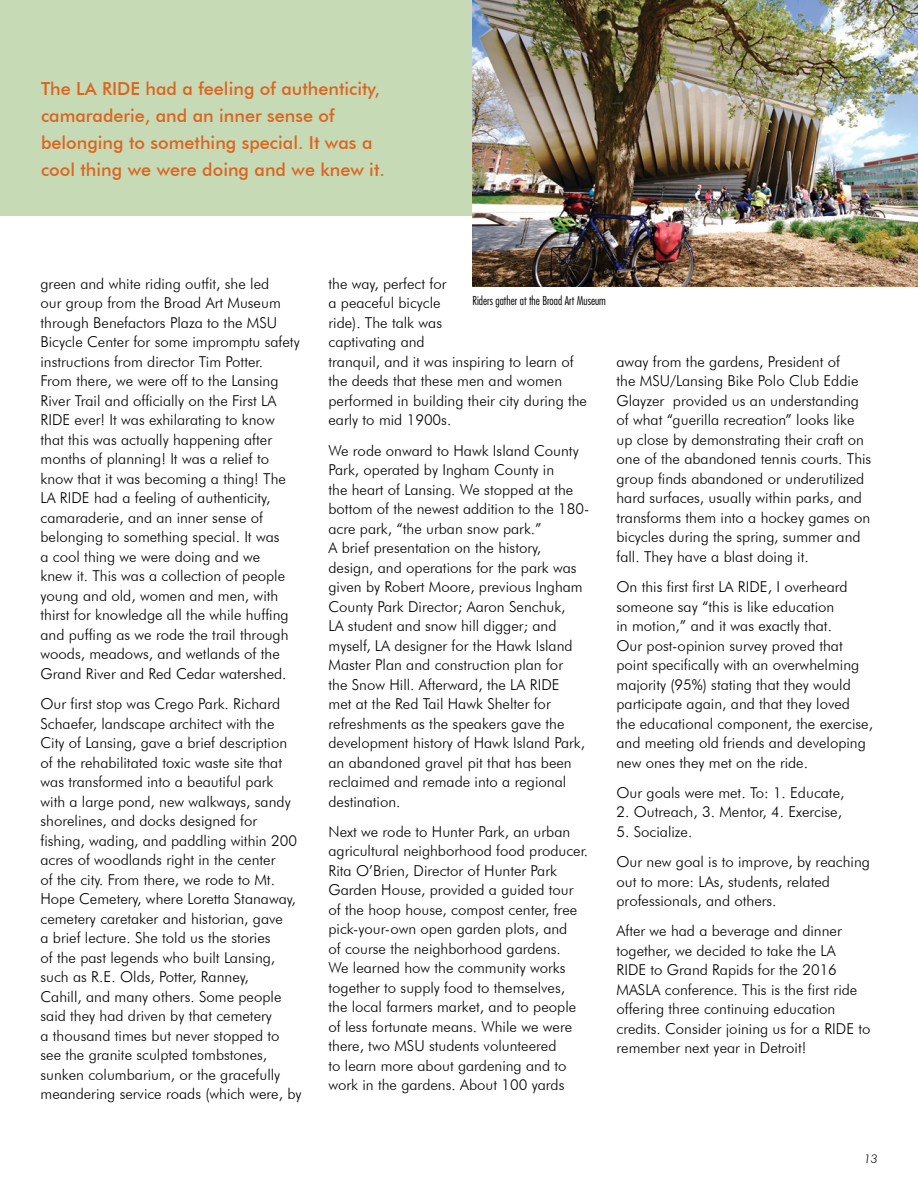
<style>
.page{position:relative;width:918px;height:1188px;background:#fff}
.page>*{position:absolute;margin:0;border:0;box-sizing:border-box;transform-origin:0 0}
.t1{font:500 18px/27px "Futura BT";color:#dc651e}
.Body_copy{font:300 15px/19.5px "Futura BT";color:#000}
.t2{font:300 condensed 12px "Futura";color:#000}
.t3{font:italic 300 12px "Futura BT";color:#000}
</style>
<div class="page">
<div style="left:0;top:0;width:918px;height:216px;background:#c6dab6"></div>
<img style="left:472px;top:0;width:446px;height:286px">
<p class="t1" style="left:41px;top:75px;width:345px">The LA RIDE had a feeling of authenticity, camaraderie, and an inner sense of belonging to something special. It was a cool thing we were doing and we knew it.</p>
<p class="Body_copy" style="left:40px;top:274px;width:261px">green and white riding outfit, she led<br>our group from the Broad Art Museum through Benefactors Plaza to the MSU Bicycle Center for some impromptu safety instructions from director Tim Potter.<br>From there, we were off to the Lansing River Trail and officially on the First LA RIDE ever! It was exhilarating to know that this was actually happening after months of planning! It was a relief to know that it was becoming a thing! The LA RIDE had a feeling of authenticity, camaraderie, and an inner sense of belonging to something special. It was<br>a cool thing we were doing and we<br>knew it. This was a collection of people young and old, women and men, with thirst for knowledge all the while huffing and puffing as we rode the trail through woods, meadows, and wetlands of the Grand River and Red Cedar watershed.</p>
<p class="Body_copy" style="left:40px;top:694px;width:263px">Our first stop was Crego Park. Richard Schaefer, landscape architect with the City of Lansing, gave a brief description of the rehabilitated toxic waste site that was transformed into a beautiful park with a large pond, new walkways, sandy shorelines, and docks designed for fishing, wading, and paddling within 200 acres of woodlands right in the center<br>of the city. From there, we rode to Mt.<br>Hope Cemetery, where Loretta Stanaway, cemetery caretaker and historian, gave<br>a brief lecture. She told us the stories<br>of the past legends who built Lansing, such as R.E. Olds, Potter, Ranney,<br>Cahill, and many others. Some people said they had driven by that cemetery<br>a thousand times but never stopped to see the granite sculpted tombstones, sunken columbarium, or the gracefully meandering service roads (which were, by</p>
<p class="Body_copy" style="left:328px;top:274px;width:260px">the way, perfect for<br>a peaceful bicycle<br>ride). The talk was<br>captivating and<br>tranquil, and it was inspiring to learn of the deeds that these men and women performed in building their city during the early to mid 1900s.</p>
<p class="Body_copy" style="left:328px;top:440px;width:262px">We rode onward to Hawk Island County Park, operated by Ingham County in<br>the heart of Lansing. We stopped at the bottom of the newest addition to the 180- acre park, “the urban snow park.”<br>A brief presentation on the history, design, and operations for the park was given by Robert Moore, previous Ingham County Park Director; Aaron Senchuk,<br>LA student and snow hill digger; and myself, LA designer for the Hawk Island Master Plan and construction plan for<br>the Snow Hill. Afterward, the LA RIDE<br>met at the Red Tail Hawk Shelter for refreshments as the speakers gave the development history of Hawk Island Park, an abandoned gravel pit that has been reclaimed and remade into a regional destination.</p>
<p class="Body_copy" style="left:328px;top:822px;width:261px">Next we rode to Hunter Park, an urban agricultural neighborhood food producer.<br>Rita O’Brien, Director of Hunter Park Garden House, provided a guided tour of the hoop house, compost center, free pick-your-own open garden plots, and<br>of course the neighborhood gardens.<br>We learned how the community works together to supply food to themselves,<br>the local farmers market, and to people of less fortunate means. While we were there, two MSU students volunteered<br>to learn more about gardening and to work in the gardens. About 100 yards</p>
<p class="t2" style="left:472px;top:293px;width:135px">Riders gather at the Broad Art Museum</p>
<p class="Body_copy" style="left:616px;top:352px;width:256px">away from the gardens, President of<br>the MSU/Lansing Bike Polo Club Eddie Glayzer provided us an understanding of what “guerilla recreation” looks like up close by demonstrating their craft on one of the abandoned tennis courts. This group finds abandoned or underutilized hard surfaces, usually within parks, and transforms them into a hockey games on bicycles during the spring, summer and fall. They have a blast doing it.</p>
<p class="Body_copy" style="left:616px;top:577px;width:258px">On this first first LA RIDE, I overheard someone say “this is like education<br>in motion,” and it was exactly that.<br>Our post-opinion survey proved that point specifically with an overwhelming majority (95%) stating that they would participate again, and that they loved<br>the educational component, the exercise, and meeting old friends and developing new ones they met on the ride.</p>
<p class="Body_copy" style="left:616px;top:783px;width:229px">Our goals were met. To: 1. Educate,</p>
<p class="Body_copy" style="left:616px;top:802px;width:227px">2. Outreach, 3. Mentor, 4. Exercise,</p>
<p class="Body_copy" style="left:616px;top:822px;width:77px">5. Socialize.</p>
<p class="Body_copy" style="left:616px;top:852px;width:255px">Our new goal is to improve, by reaching out to more: LAs, students, related professionals, and others.</p>
<p class="Body_copy" style="left:616px;top:921px;width:255px">After we had a beverage and dinner together, we decided to take the LA<br>RIDE to Grand Rapids for the 2016<br>MASLA conference. This is the first ride offering three continuing education credits. Consider joining us for a RIDE to remember next year in Detroit!</p>
<p class="t3" style="left:864px;top:1152px;width:15px">13</p>
</div>
